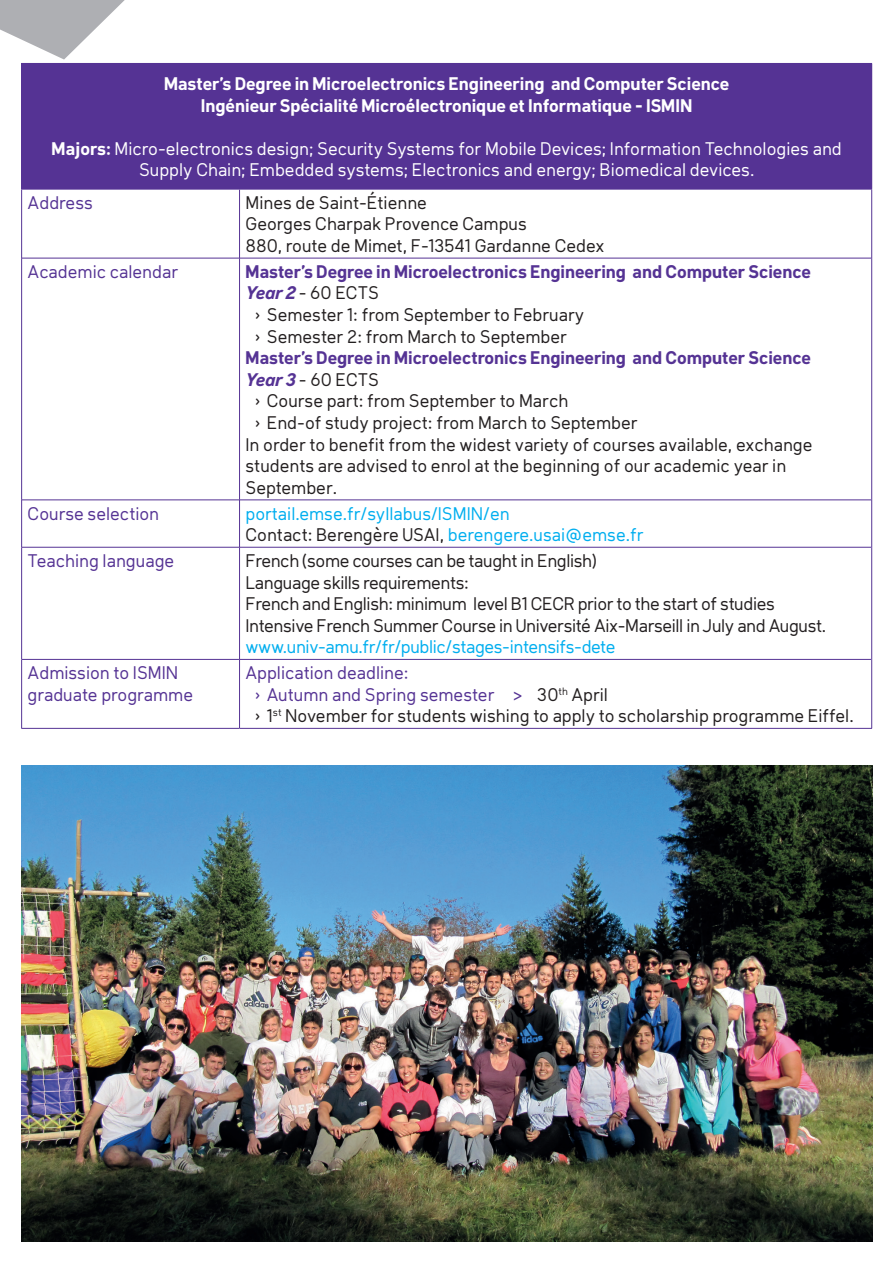
<style>
.page{position:relative;width:893px;height:1263px;background:#fff}
.page>*{position:absolute;margin:0;border:0;box-sizing:border-box;transform-origin:0 0}
.t1{font:18px/21.6px "Klima";color:#231f20}
.t2{font:18px/21.6px "Klima";letter-spacing:-.02em;color:#231f20}
.t3{font:18px/21.6px "Klima";color:#fff;text-align:center}
.t4{font:700 18px "Klima";color:#553394}
.t5{font:700 18px/21.6px "Klima";color:#fff;text-align:center}
.t6{font:18px/21.6px "Klima";color:#553394}
.t7{font:18px/21.6px "Klima";color:#00aeef}
.t8{font:18px "Klima";letter-spacing:-.02em;color:#00aeef}
.s1{font-weight:700}
.s2{font-weight:700;font-style:italic;color:#553394}
.s3{color:#231f20}
.s4{color:#553394}
</style>
<div class="page">
<div style="left:22px;top:63px;width:850px;height:126px;background:#553394"></div>
<hr style="left:21px;top:189px;width:219px;height:1px;background:#553394">
<hr style="left:21px;top:189px;width:1px;height:69px;background:#553394">
<hr style="left:240px;top:189px;width:632px;height:1px;background:#553394">
<hr style="left:871px;top:189px;width:1px;height:69px;background:#553394">
<hr style="left:21px;top:258px;width:1px;height:242px;background:#553394">
<hr style="left:871px;top:258px;width:1px;height:242px;background:#553394">
<hr style="left:21px;top:500px;width:1px;height:47px;background:#553394">
<hr style="left:871px;top:500px;width:1px;height:47px;background:#553394">
<hr style="left:21px;top:547px;width:1px;height:112px;background:#553394">
<hr style="left:871px;top:547px;width:1px;height:112px;background:#553394">
<hr style="left:21px;top:659px;width:1px;height:69px;background:#553394">
<hr style="left:871px;top:659px;width:1px;height:69px;background:#553394">
<hr style="left:21px;top:728px;width:219px;height:1px;background:#553394">
<hr style="left:240px;top:728px;width:632px;height:1px;background:#553394">
<hr style="left:21px;top:64px;width:1px;height:125px;background:#553394">
<hr style="left:239px;top:189px;width:1px;height:69px;background:#553394">
<hr style="left:22px;top:258px;width:218px;height:1px;background:#553394">
<hr style="left:240px;top:258px;width:631px;height:1px;background:#553394">
<hr style="left:239px;top:258px;width:1px;height:242px;background:#553394">
<hr style="left:22px;top:500px;width:218px;height:1px;background:#553394">
<hr style="left:240px;top:500px;width:631px;height:1px;background:#553394">
<hr style="left:239px;top:500px;width:1px;height:47px;background:#553394">
<hr style="left:22px;top:547px;width:218px;height:1px;background:#553394">
<hr style="left:240px;top:547px;width:631px;height:1px;background:#553394">
<hr style="left:239px;top:547px;width:1px;height:112px;background:#553394">
<hr style="left:22px;top:659px;width:218px;height:1px;background:#553394">
<hr style="left:240px;top:659px;width:631px;height:1px;background:#553394">
<hr style="left:239px;top:659px;width:1px;height:69px;background:#553394">
<hr style="left:21px;top:63px;width:219px;height:1px;background:#553394">
<svg style="left:0;top:0;width:125px;height:60px"></svg>
<img style="left:21px;top:765px;width:851px;height:477px">
<p class="t5" style="left:164px;top:72px;width:567px">Master’s Degree in Microelectronics Engineering and Computer Science<br>Ingénieur Spécialité Microélectronique et Informatique - ISMIN</p>
<p class="t3" style="left:52px;top:137px;width:792px"><span class="s1">Majors:</span> Micro-electronics design; Security Systems for Mobile Devices; Information Technologies and<br>Supply Chain; Embedded systems; Electronics and energy; Biomedical devices.</p>
<p class="t6" style="left:28px;top:191px;width:67px">Address</p>
<p class="t1" style="left:246px;top:191px;width:360px">Mines de Saint-Étienne<br>Georges Charpak Provence Campus<br>880, route de Mimet, F-13541 Gardanne Cedex</p>
<p class="t6" style="left:28px;top:260px;width:152px">Academic calendar</p>
<p class="t4" style="left:246px;top:258px;width:567px">Master’s Degree in Microelectronics Engineering and Computer Science</p>
<p class="t1" style="left:246px;top:281px;width:135px"><span class="s2">Year 2</span> - 60 ECTS</p>
<p class="t1" style="left:254px;top:303px;width:332px">› Semester 1: from September to February</p>
<p class="t1" style="left:254px;top:324px;width:314px">› Semester 2: from March to September</p>
<p class="t4" style="left:246px;top:344px;width:567px">Master’s Degree in Microelectronics Engineering and Computer Science</p>
<p class="t1" style="left:246px;top:368px;width:135px"><span class="s2">Year 3</span> - 60 ECTS</p>
<p class="t1" style="left:254px;top:389px;width:316px">› Course part: from September to March</p>
<p class="t1" style="left:254px;top:411px;width:385px">› End-of study project: from March to September</p>
<p class="t1" style="left:246px;top:432px;width:568px">In order to benefit from the widest variety of courses available, exchange</p>
<p class="t1" style="left:246px;top:454px;width:542px">students are advised to enrol at the beginning of our academic year in</p>
<p class="t1" style="left:246px;top:476px;width:93px">September.</p>
<p class="t6" style="left:28px;top:501px;width:133px">Course selection</p>
<p class="t7" style="left:246px;top:501px;width:400px">portail.emse.fr/syllabus/ISMIN/en<br><span class="s3">Contact: Berengère USAI,</span> berengere.usai@emse.fr</p>
<p class="t6" style="left:28px;top:549px;width:148px">Teaching language</p>
<p class="t2" style="left:246px;top:549px;width:582px">French (some courses can be taught in English)<br>Language skills requirements:<br>French and English: minimum level B1 CECR prior to the start of studies Intensive French Summer Course in Université Aix-Marseill in July and August.</p>
<p class="t8" style="left:246px;top:634px;width:371px">www.univ-amu.fr/fr/public/stages-intensifs-dete</p>
<p class="t6" style="left:28px;top:661px;width:167px">Admission to ISMIN graduate programme</p>
<p class="t1" style="left:254px;top:661px;width:601px;text-indent:-8px"><span class="s4">Application deadline:<br>› Autumn and Spring semester &gt;</span> 30<sup>th</sup> April<br>› 1<sup>st</sup> November for students wishing to apply to scholarship programme Eiffel.</p>
</div>
